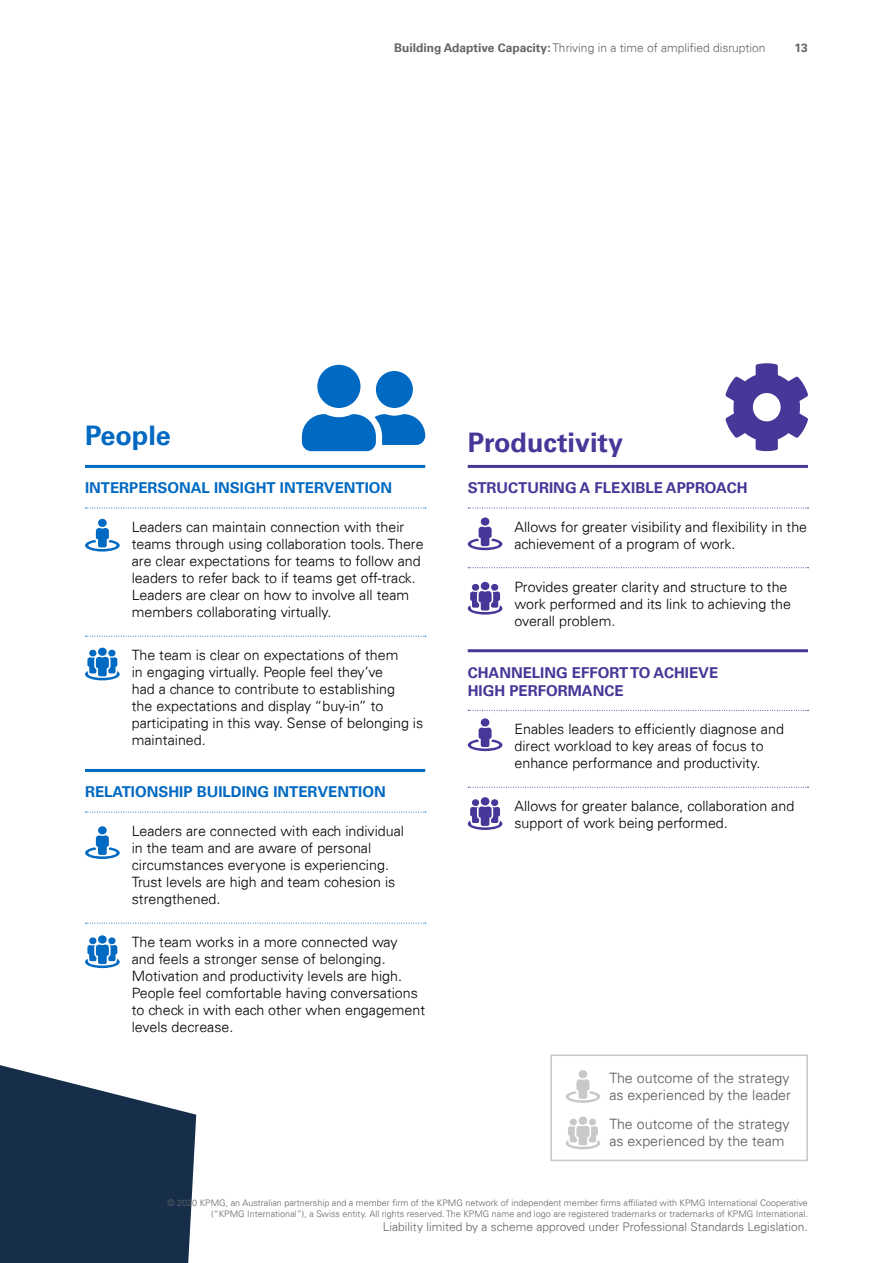
<style>
.page{position:relative;width:893px;height:1263px;background:#fff}
.page>*{position:absolute;margin:0;border:0;box-sizing:border-box;transform-origin:0 0}
.t1{font:700 27px "Univers 65";color:#483698}
.t2{font:700 27px "Univers 65";color:#0069c2}
.t3{font:700 15px/18px "Univers 65";color:#483698}
.t4{font:700 15px "Univers 65";color:#0069c2}
.t5{font:300 14.25px/17.1px "Univers 45";color:#000}
.t6{font:300 14.25px/17.1px "Univers 45";color:#575759}
.t7{font:300 12px "Univers 45";color:#636466}
.t8{font:700 12px "Univers 65";color:#636466}
.t9{font:300 9px/10.8px "Univers 45";color:#636466;text-align:right}
.s1{font-family:"Univers 65";font-weight:700}
</style>
<div class="page">
<hr style="left:85px;top:465px;width:340px;height:3px;background:#0069c2">
<svg style="left:85px;top:508px;width:341px;height:1px"></svg>
<svg style="left:85px;top:636px;width:341px;height:1px"></svg>
<hr style="left:85px;top:769px;width:340px;height:3px;background:#0069c2">
<svg style="left:85px;top:812px;width:341px;height:1px"></svg>
<svg style="left:85px;top:923px;width:341px;height:1px"></svg>
<hr style="left:468px;top:465px;width:340px;height:3px;background:#483698">
<svg style="left:468px;top:508px;width:340px;height:1px"></svg>
<svg style="left:468px;top:567px;width:340px;height:1px"></svg>
<hr style="left:468px;top:649px;width:340px;height:3px;background:#483698">
<svg style="left:468px;top:710px;width:340px;height:1px"></svg>
<svg style="left:468px;top:787px;width:340px;height:1px"></svg>
<svg style="left:85px;top:519px;width:35px;height:32px"></svg>
<svg style="left:85px;top:826px;width:35px;height:33px"></svg>
<svg style="left:468px;top:517px;width:34px;height:33px"></svg>
<svg style="left:468px;top:718px;width:34px;height:33px"></svg>
<svg style="left:85px;top:648px;width:35px;height:32px"></svg>
<svg style="left:85px;top:935px;width:35px;height:33px"></svg>
<svg style="left:468px;top:582px;width:34px;height:33px"></svg>
<svg style="left:468px;top:797px;width:34px;height:33px"></svg>
<div style="left:550px;top:1054px;width:258px;height:107px;background:#fff;border:2px solid #c7c8ca"></div>
<svg style="left:566px;top:1070px;width:34px;height:33px"></svg>
<svg style="left:566px;top:1116px;width:34px;height:33px"></svg>
<svg style="left:302px;top:365px;width:123px;height:86px"></svg>
<svg style="left:725px;top:363px;width:83px;height:88px"></svg>
<svg style="left:0;top:1065px;width:196px;height:198px;background:#374b63"></svg>
<p class="t7" style="left:394px;top:40px;width:373px"><span class="s1">Building Adaptive Capacity:</span> Thriving in a time of amplified disruption</p>
<p class="t8" style="left:795px;top:40px;width:15px">13</p>
<h1 class="t2" style="left:85px;top:420px;width:87px">People</h1>
<p class="t4" style="left:85px;top:479px;width:309px">INTERPERSONAL INSIGHT INTERVENTION</p>
<p class="t5" style="left:132px;top:518px;width:293px">Leaders can maintain connection with their teams through using collaboration tools. There are clear expectations for teams to follow and leaders to refer back to if teams get off-track.<br>Leaders are clear on how to involve all team members collaborating virtually.</p>
<p class="t5" style="left:132px;top:646px;width:293px">The team is clear on expectations of them<br>in engaging virtually. People feel they’ve<br>had a chance to contribute to establishing<br>the expectations and display “buy-in” to participating in this way. Sense of belonging is maintained.</p>
<p class="t4" style="left:85px;top:783px;width:302px">RELATIONSHIP BUILDING INTERVENTION</p>
<p class="t5" style="left:132px;top:822px;width:274px">Leaders are connected with each individual in the team and are aware of personal circumstances everyone is experiencing.<br>Trust levels are high and team cohesion is strengthened.</p>
<p class="t5" style="left:132px;top:933px;width:295px">The team works in a more connected way<br>and feels a stronger sense of belonging.<br>Motivation and productivity levels are high.<br>People feel comfortable having conversations to check in with each other when engagement levels decrease.</p>
<h1 class="t1" style="left:468px;top:426px;width:157px">Productivity</h1>
<p class="t3" style="left:468px;top:479px;width:281px">STRUCTURING A FLEXIBLE APPROACH</p>
<p class="t5" style="left:514px;top:518px;width:294px">Allows for greater visibility and flexibility in the achievement of a program of work.</p>
<p class="t5" style="left:514px;top:578px;width:278px">Provides greater clarity and structure to the work performed and its link to achieving the overall problem.</p>
<p class="t3" style="left:468px;top:664px;width:252px">CHANNELING EFFORT TO ACHIEVE<br>HIGH PERFORMANCE</p>
<p class="t5" style="left:514px;top:720px;width:271px">Enables leaders to efficiently diagnose and direct workload to key areas of focus to enhance performance and productivity.</p>
<p class="t5" style="left:514px;top:797px;width:281px">Allows for greater balance, collaboration and support of work being performed.</p>
<p class="t6" style="left:609px;top:1069px;width:183px">The outcome of the strategy as experienced by the leader</p>
<p class="t6" style="left:609px;top:1115px;width:182px">The outcome of the strategy as experienced by the team</p>
<p class="t9" style="left:168px;top:1197px;width:642px">© 2020 KPMG, an Australian partnership and a member firm of the KPMG network of independent member firms affiliated with KPMG International Cooperative (“KPMG International”), a Swiss entity. All rights reserved. The KPMG name and logo are registered trademarks or trademarks of KPMG International.</p>
<p class="t7" style="left:383px;top:1219px;width:426px">Liability limited by a scheme approved under Professional Standards Legislation.</p>
</div>
